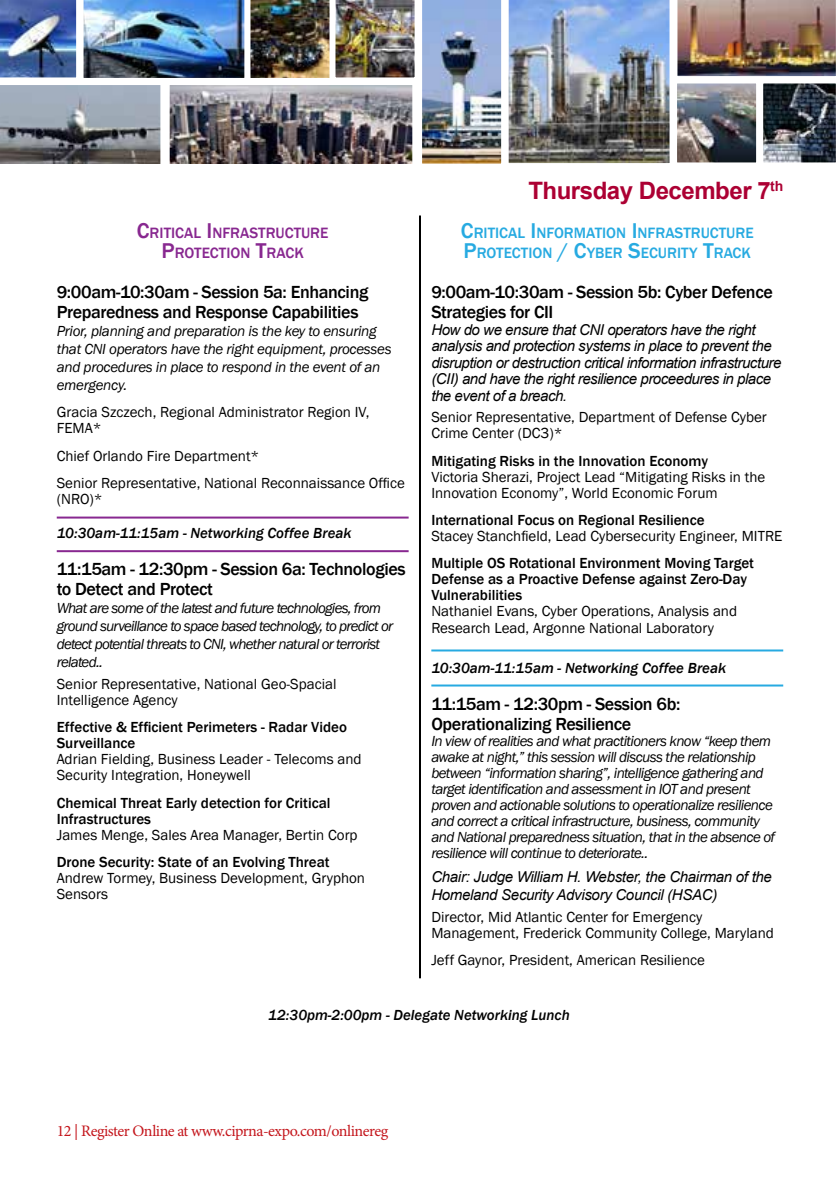
<style>
.page{position:relative;width:840px;height:1191px;background:#fff}
.page>*{position:absolute;margin:0;border:0;box-sizing:border-box;transform-origin:0 0}
.t1{font:700 24px "Arial";letter-spacing:-.02em;color:#ac0033}
.t2{font:500 18px/20px "Franklin Gothic";letter-spacing:-.02em;color:#000}
.t3{font:16px "Minion Pro";letter-spacing:-.03em;color:#c4161c}
.t4{font:500 15.4px/20px "Franklin Gothic";color:#27aae1}
.t5{font:500 15.4px/20px "Franklin Gothic";color:#882890;text-align:center}
.t6{font:15px/16px "Franklin Gothic";color:#000}
.t7{font:italic 15px/16px "Franklin Gothic";letter-spacing:-.04em;color:#000}
.t8{font:500 15px/16px "Franklin Gothic";color:#000}
.t9{font:italic 15px/16.4px "Arial";letter-spacing:-.03em;color:#000}
.t10{font:italic 15px/18px "Franklin Gothic";letter-spacing:-.02em;color:#000}
.t11{font:italic 500 15px "Franklin Gothic";color:#000}
.s1{font-size:22px}
</style>
<div class="page">
<hr style="left:57px;top:516px;width:351px;height:2px;background:#882890">
<hr style="left:57px;top:550px;width:351px;height:2px;background:#882890">
<hr style="left:419px;top:215px;width:2px;height:763px;background:#000">
<hr style="left:431px;top:649px;width:351px;height:2px;background:#27aae1">
<hr style="left:431px;top:684px;width:351px;height:2px;background:#27aae1">
<img style="left:0;top:0;width:836px;height:164px">
<p class="t5" style="left:137px;top:223px;width:193px"><span class="s1">C</span>RITICAL <span class="s1">I</span> NFRASTRUCTURE<br><span class="s1">P</span>ROTECTION <span class="s1">T</span>RACK</p>
<p class="t2" style="left:57px;top:282px;width:313px">9:00am-10:30am - Session 5a: Enhancing<br>Preparedness and Response Capabilities</p>
<p class="t10" style="left:57px;top:322px;width:336px">Prior, planning and preparation is the key to ensuring that CNI operators have the right equipment, processes and procedures in place to respond in the event of an emergency.</p>
<p class="t6" style="left:57px;top:405px;width:314px">Gracia Szczech, Regional Administrator Region IV,<br>FEMA*</p>
<p class="t6" style="left:57px;top:442px;width:349px;line-height:27.4px">Chief Orlando Fire Department*<br>Senior Representative, National Reconnaissance Office</p>
<p class="t6" style="left:57px;top:491px;width:47px">(NRO)*</p>
<p class="t11" style="left:57px;top:524px;width:296px">10:30am-11:15am - Networking Coffee Break</p>
<p class="t2" style="left:57px;top:559px;width:350px">11:15am - 12:30pm - Session 6a: Technologies to Detect and Protect</p>
<p class="t7" style="left:57px;top:599px;width:338px;line-height:18px">What are some of the latest and future technologies, from ground surveillance to space based technology, to predict or detect potential threats to CNI, whether natural or terrorist related..</p>
<p class="t6" style="left:57px;top:676px;width:281px">Senior Representative, National Geo-Spacial<br>Intelligence Agency</p>
<p class="t8" style="left:57px;top:719px;width:291px">Effective &amp; Efficient Perimeters - Radar Video<br>Surveillance</p>
<p class="t6" style="left:57px;top:751px;width:306px">Adrian Fielding, Business Leader - Telecoms and<br>Security Integration, Honeywell</p>
<p class="t8" style="left:57px;top:794px;width:275px">Chemical Threat Early detection for Critical<br>Infrastructures</p>
<p class="t6" style="left:57px;top:827px;width:302px">James Menge, Sales Area Manager, Bertin Corp</p>
<p class="t8" style="left:57px;top:854px;width:274px">Drone Security: State of an Evolving Threat</p>
<p class="t6" style="left:57px;top:870px;width:310px">Andrew Tormey, Business Development, Gryphon<br>Sensors</p>
<h1 class="t1" style="left:528px;top:174px;width:256px">Thursday December 7<sup>th</sup></h1>
<p class="t4" style="left:460px;top:223px;width:294px"><span class="s1">C</span>RITICAL <span class="s1">I</span> NFORMATION <span class="s1">I</span> NFRASTRUCTURE<br><span class="s1">P</span>ROTECTION <span class="s1">/ C</span>YBER <span class="s1">S</span>ECURITY <span class="s1">T</span>RACK</p>
<p class="t2" style="left:431px;top:282px;width:343px">9:00am-10:30am - Session 5b: Cyber Defence<br>Strategies for CII</p>
<p class="t9" style="left:431px;top:321px;width:351px">How do we ensure that CNI operators have the right analysis and protection systems in place to prevent the disruption or destruction critical information infrastructure (CII) and have the right resilience proceedures in place the event of a breach.</p>
<p class="t6" style="left:431px;top:409px;width:337px">Senior Representative, Department of Defense Cyber<br>Crime Center (DC3)*</p>
<p class="t8" style="left:431px;top:453px;width:278px">Mitigating Risks in the Innovation Economy</p>
<p class="t6" style="left:431px;top:469px;width:335px">Victoria Sherazi, Project Lead “Mitigating Risks in the<br>Innovation Economy”, World Economic Forum</p>
<p class="t8" style="left:431px;top:512px;width:274px">International Focus on Regional Resilience</p>
<p class="t6" style="left:431px;top:528px;width:352px">Stacey Stanchfield, Lead Cybersecurity Engineer, MITRE</p>
<p class="t8" style="left:431px;top:555px;width:324px">Multiple OS Rotational Environment Moving Target<br>Defense as a Proactive Defense against Zero-Day<br>Vulnerabilities</p>
<p class="t6" style="left:431px;top:603px;width:307px;line-height:17px">Nathaniel Evans, Cyber Operations, Analysis and<br>Research Lead, Argonne National Laboratory</p>
<p class="t11" style="left:431px;top:659px;width:296px">10:30am-11:15am - Networking Coffee Break</p>
<p class="t2" style="left:431px;top:694px;width:250px">11:15am - 12:30pm - Session 6b:<br>Operationalizing Resilience</p>
<p class="t7" style="left:431px;top:733px;width:345px">In view of realities and what practitioners know “keep them awake at night,” this session will discuss the relationship between “information sharing”, intelligence gathering and target identification and assessment in IOT and present proven and actionable solutions to operationalize resilience and correct a critical infrastructure, business, community and National preparedness situation, that in the absence of resilience will continue to deteriorate..</p>
<p class="t9" style="left:431px;top:867px;width:342px;line-height:18px">Chair: Judge William H. Webster, the Chairman of the<br>Homeland Security Advisory Council (HSAC)</p>
<p class="t6" style="left:431px;top:908px;width:344px">Director, Mid Atlantic Center for Emergency<br>Management, Frederick Community College, Maryland</p>
<p class="t6" style="left:431px;top:952px;width:275px">Jeff Gaynor, President, American Resilience</p>
<p class="t11" style="left:268px;top:1005px;width:303px">12:30pm-2:00pm - Delegate Networking Lunch</p>
<p class="t3" style="left:57px;top:1120px;width:333px">12 | Register Online at www.ciprna-expo.com/onlinereg</p>
</div>
